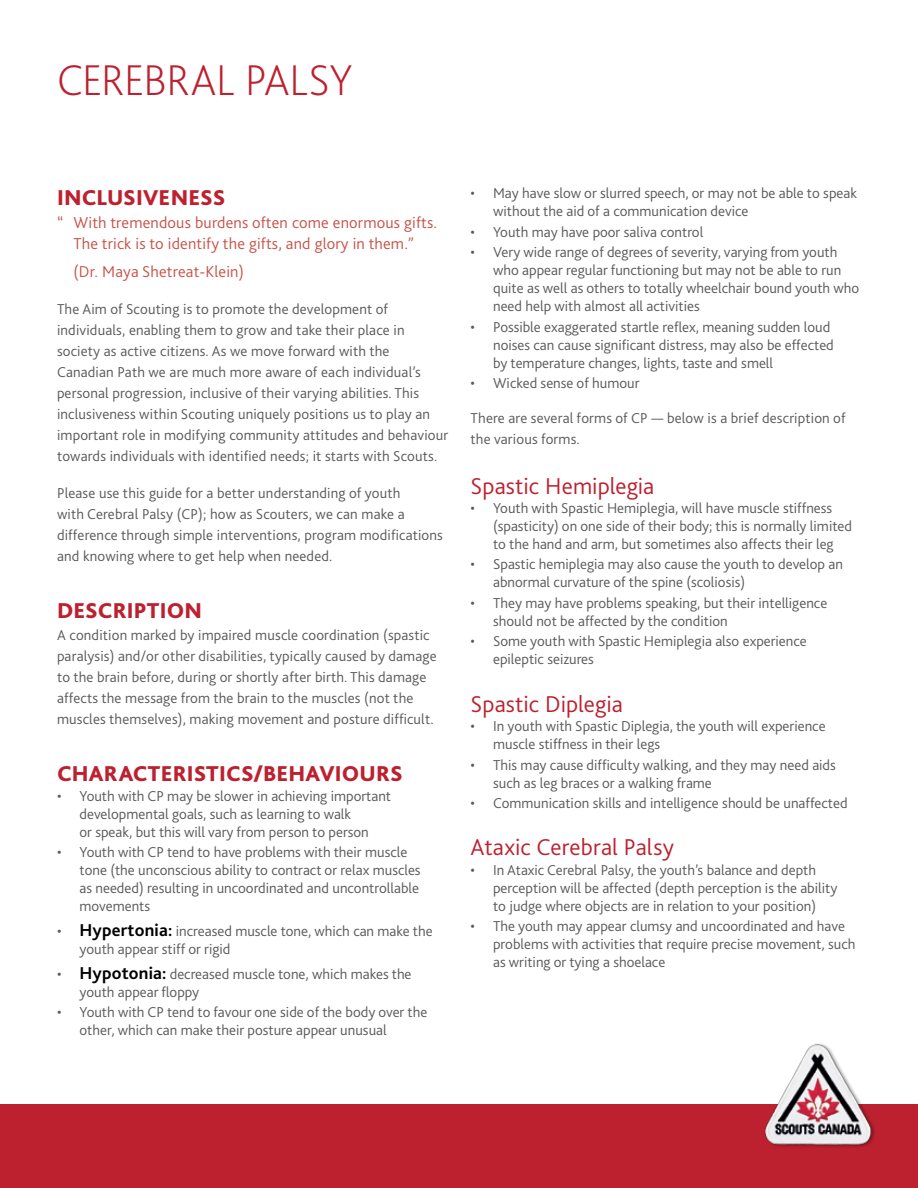
<style>
.page{position:relative;width:918px;height:1188px;background:#fff}
.page>*{position:absolute;margin:0;border:0;box-sizing:border-box;transform-origin:0 0}
.t1{font:200 45px "Bliss 2";letter-spacing:-.005em;color:#bd202e}
.t2{font:300 24px "Bliss 2";letter-spacing:.005em;color:#bd202e}
.t3{font:800 22.5px "Bliss 2";letter-spacing:.01em;color:#bd202e}
.t4{font:300 16.5px/21px "Bliss 2";letter-spacing:.01em;color:#c75348;text-align:center}
.t5{font:300 15px/18px "Bliss 2";color:#58595b}
.s1{font-weight:700;font-size:18px;color:#000}
</style>
<div class="page">
<div style="left:0;top:1104px;width:918px;height:84px;background:#bd202e"></div>
<img style="left:764px;top:1043px;width:111px;height:104px">
<h1 class="t1" style="left:57px;top:52px;width:297px">CEREBRAL PALSY</h1>
<h3 class="t3" style="left:57px;top:184px;width:170px">INCLUSIVENESS</h3>
<p class="t4" style="left:57px;top:211px;width:382px">“ With tremendous burdens often come enormous gifts.<br>The trick is to identify the gifts, and glory in them.”</p>
<p class="t4" style="left:74px;top:260px;width:172px">(Dr. Maya Shetreat-Klein)</p>
<p class="t5" style="left:57px;top:298px;width:393px;line-height:21px">The Aim of Scouting is to promote the development of individuals, enabling them to grow and take their place in society as active citizens. As we move forward with the Canadian Path we are much more aware of each individual’s personal progression, inclusive of their varying abilities. This inclusiveness within Scouting uniquely positions us to play an important role in modifying community attitudes and behaviour towards individuals with identified needs; it starts with Scouts.</p>
<p class="t5" style="left:57px;top:482px;width:387px;line-height:21px">Please use this guide for a better understanding of youth<br>with Cerebral Palsy (CP); how as Scouters, we can make a difference through simple interventions, program modifications and knowing where to get help when needed.</p>
<h3 class="t3" style="left:57px;top:596px;width:147px">DESCRIPTION</h3>
<p class="t5" style="left:57px;top:625px;width:381px;line-height:21px">A condition marked by impaired muscle coordination (spastic paralysis) and/or other disabilities, typically caused by damage to the brain before, during or shortly after birth. This damage affects the message from the brain to the muscles (not the muscles themselves), making movement and posture difficult.</p>
<h3 class="t3" style="left:57px;top:760px;width:347px">CHARACTERISTICS/BEHAVIOURS</h3>
<p class="t5" style="left:80px;top:786px;width:313px;text-indent:-22px">• Youth with CP may be slower in achieving important developmental goals, such as learning to walk<br>or speak, but this will vary from person to person</p>
<p class="t5" style="left:80px;top:843px;width:343px;text-indent:-22px">• Youth with CP tend to have problems with their muscle tone (the unconscious ability to contract or relax muscles as needed) resulting in uncoordinated and uncontrollable movements</p>
<p class="t5" style="left:80px;top:922px;width:355px;text-indent:-23px">• <span class="s1">Hypertonia:</span> increased muscle tone, which can make the youth appear stiff or rigid</p>
<p class="t5" style="left:80px;top:965px;width:334px;text-indent:-22px">• <span class="s1">Hypotonia:</span> decreased muscle tone, which makes the youth appear floppy</p>
<p class="t5" style="left:80px;top:1003px;width:349px;text-indent:-22px">• Youth with CP tend to favour one side of the body over the other, which can make their posture appear unusual</p>
<p class="t5" style="left:493px;top:184px;width:365px;text-indent:-22px">• May have slow or slurred speech, or may not be able to speak without the aid of a communication device</p>
<p class="t5" style="left:471px;top:222px;width:234px">• Youth may have poor saliva control</p>
<p class="t5" style="left:493px;top:243px;width:368px;text-indent:-22px">• Very wide range of degrees of severity, varying from youth who appear regular functioning but may not be able to run quite as well as others to totally wheelchair bound youth who need help with almost all activities</p>
<p class="t5" style="left:493px;top:317px;width:342px;text-indent:-22px">• Possible exaggerated startle reflex, meaning sudden loud noises can cause significant distress, may also be effected by temperature changes, lights, taste and smell</p>
<p class="t5" style="left:471px;top:374px;width:171px">• Wicked sense of humour</p>
<p class="t5" style="left:471px;top:407px;width:377px;line-height:21px">There are several forms of CP — below is a brief description of the various forms.</p>
<h2 class="t2" style="left:471px;top:471px;width:185px">Spastic Hemiplegia</h2>
<p class="t5" style="left:493px;top:499px;width:361px;text-indent:-22px">• Youth with Spastic Hemiplegia, will have muscle stiffness (spasticity) on one side of their body; this is normally limited to the hand and arm, but sometimes also affects their leg</p>
<p class="t5" style="left:493px;top:555px;width:351px;text-indent:-22px">• Spastic hemiplegia may also cause the youth to develop an abnormal curvature of the spine (scoliosis)</p>
<p class="t5" style="left:493px;top:594px;width:336px;text-indent:-22px">• They may have problems speaking, but their intelligence should not be affected by the condition</p>
<p class="t5" style="left:493px;top:632px;width:315px;text-indent:-22px">• Some youth with Spastic Hemiplegia also experience epileptic seizures</p>
<h2 class="t2" style="left:471px;top:689px;width:154px">Spastic Diplegia</h2>
<p class="t5" style="left:493px;top:717px;width:334px;text-indent:-22px">• In youth with Spastic Diplegia, the youth will experience muscle stiffness in their legs</p>
<p class="t5" style="left:493px;top:755px;width:344px;text-indent:-22px">• This may cause difficulty walking, and they may need aids such as leg braces or a walking frame</p>
<p class="t5" style="left:471px;top:794px;width:379px">• Communication skills and intelligence should be unaffected</p>
<h2 class="t2" style="left:471px;top:832px;width:205px">Ataxic Cerebral Palsy</h2>
<p class="t5" style="left:493px;top:860px;width:346px;text-indent:-22px">• In Ataxic Cerebral Palsy, the youth’s balance and depth perception will be affected (depth perception is the ability to judge where objects are in relation to your position)</p>
<p class="t5" style="left:493px;top:917px;width:364px;text-indent:-22px">• The youth may appear clumsy and uncoordinated and have problems with activities that require precise movement, such as writing or tying a shoelace</p>
</div>
